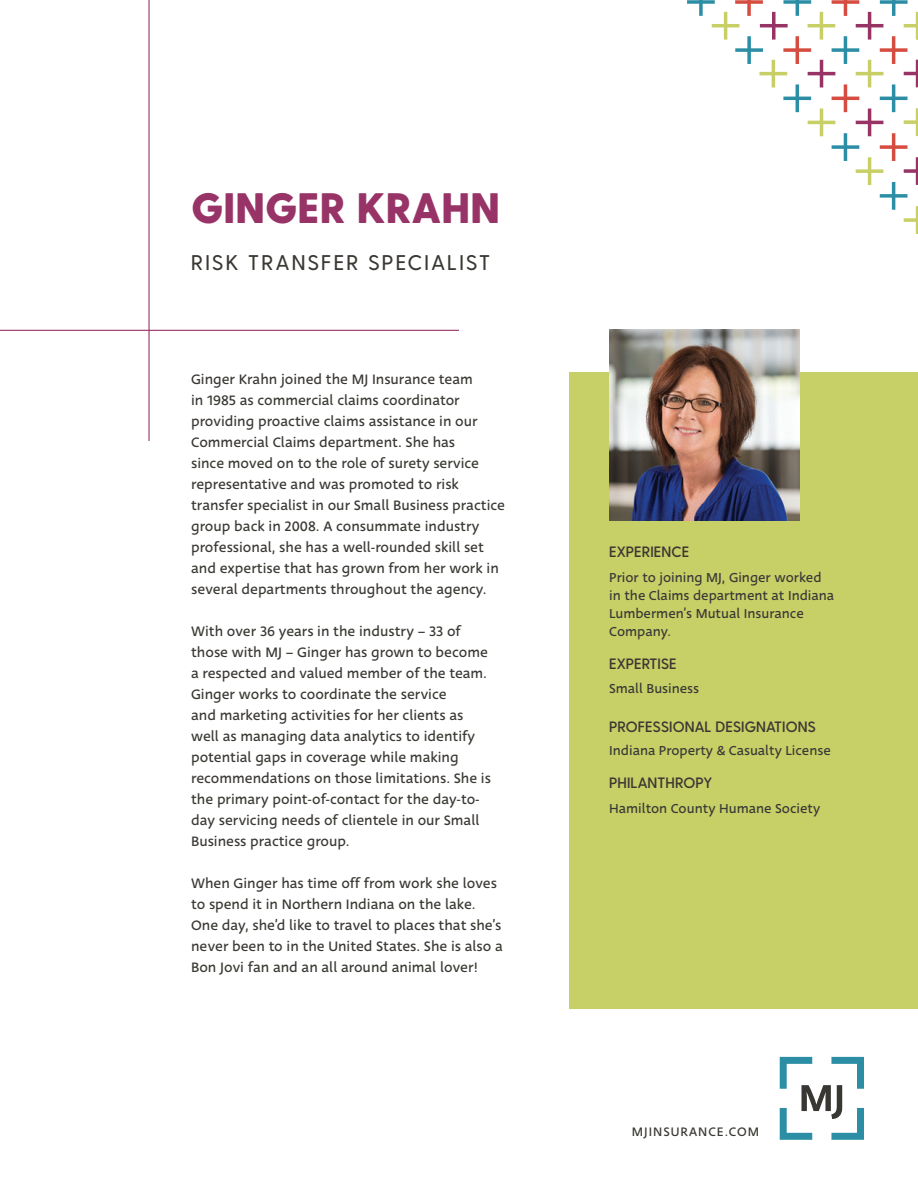
<style>
.page{position:relative;width:918px;height:1188px;background:#fff}
.page>*{position:absolute;margin:0;border:0;box-sizing:border-box;transform-origin:0 0}
.t1{font:800 42.6px "Greycliff CF";letter-spacing:.01em;color:#983367}
.t2{font:500 21.3px "Greycliff CF";letter-spacing:.11em;color:#3a3833}
.t3{font:15px/21px "Deva Ideal";color:#3a3833}
.t4{font:600 15px "Greycliff CF";letter-spacing:.01em;color:#3a3833}
.t5{font:14.25px/18px "Deva Ideal";color:#393936}
.t6{font:13.5px "Deva Ideal";letter-spacing:.075em;color:#3a3833}
</style>
<div class="page">
<div style="left:569px;top:373px;width:349px;height:636px;background:#c7cf67"></div>
<svg style="left:687px;top:0;width:231px;height:234px"></svg>
<img style="left:609px;top:330px;width:191px;height:190px">
<hr style="left:0;top:330px;width:459px;height:1px;background:#983367">
<hr style="left:148px;top:0;width:2px;height:441px;background:#983367">
<svg style="left:780px;top:1057px;width:84px;height:83px"></svg>
<h1 class="t1" style="left:191px;top:182px;width:310px">GINGER KRAHN</h1>
<h2 class="t2" style="left:191px;top:250px;width:300px">RISK TRANSFER SPECIALIST</h2>
<p class="t3" style="left:191px;top:369px;width:315px">Ginger Krahn joined the MJ Insurance team<br>in 1985 as commercial claims coordinator providing proactive claims assistance in our Commercial Claims department. She has<br>since moved on to the role of surety service representative and was promoted to risk transfer specialist in our Small Business practice group back in 2008. A consummate industry professional, she has a well-rounded skill set and expertise that has grown from her work in several departments throughout the agency.</p>
<p class="t3" style="left:191px;top:621px;width:301px">With over 36 years in the industry – 33 of those with MJ – Ginger has grown to become a respected and valued member of the team.<br>Ginger works to coordinate the service<br>and marketing activities for her clients as well as managing data analytics to identify potential gaps in coverage while making recommendations on those limitations. She is the primary point-of-contact for the day-to&shy;day servicing needs of clientele in our Small Business practice group.</p>
<p class="t3" style="left:191px;top:873px;width:313px">When Ginger has time off from work she loves to spend it in Northern Indiana on the lake.<br>One day, she’d like to travel to places that she’s never been to in the United States. She is also a Bon Jovi fan and an all around animal lover!</p>
<p class="t4" style="left:609px;top:543px;width:81px">EXPERIENCE</p>
<p class="t5" style="left:609px;top:568px;width:227px">Prior to joining MJ, Ginger worked in the Claims department at Indiana<br>Lumbermen’s Mutual Insurance<br>Company.</p>
<p class="t4" style="left:609px;top:655px;width:69px">EXPERTISE</p>
<p class="t5" style="left:609px;top:680px;width:91px">Small Business</p>
<p class="t4" style="left:609px;top:718px;width:208px">PROFESSIONAL DESIGNATIONS</p>
<p class="t5" style="left:609px;top:742px;width:223px">Indiana Property &amp; Casualty License</p>
<p class="t4" style="left:609px;top:774px;width:104px">PHILANTHROPY</p>
<p class="t5" style="left:609px;top:799px;width:213px">Hamilton County Humane Society</p>
<p class="t6" style="left:632px;top:1124px;width:129px">MJINSURANCE.COM</p>
</div>
